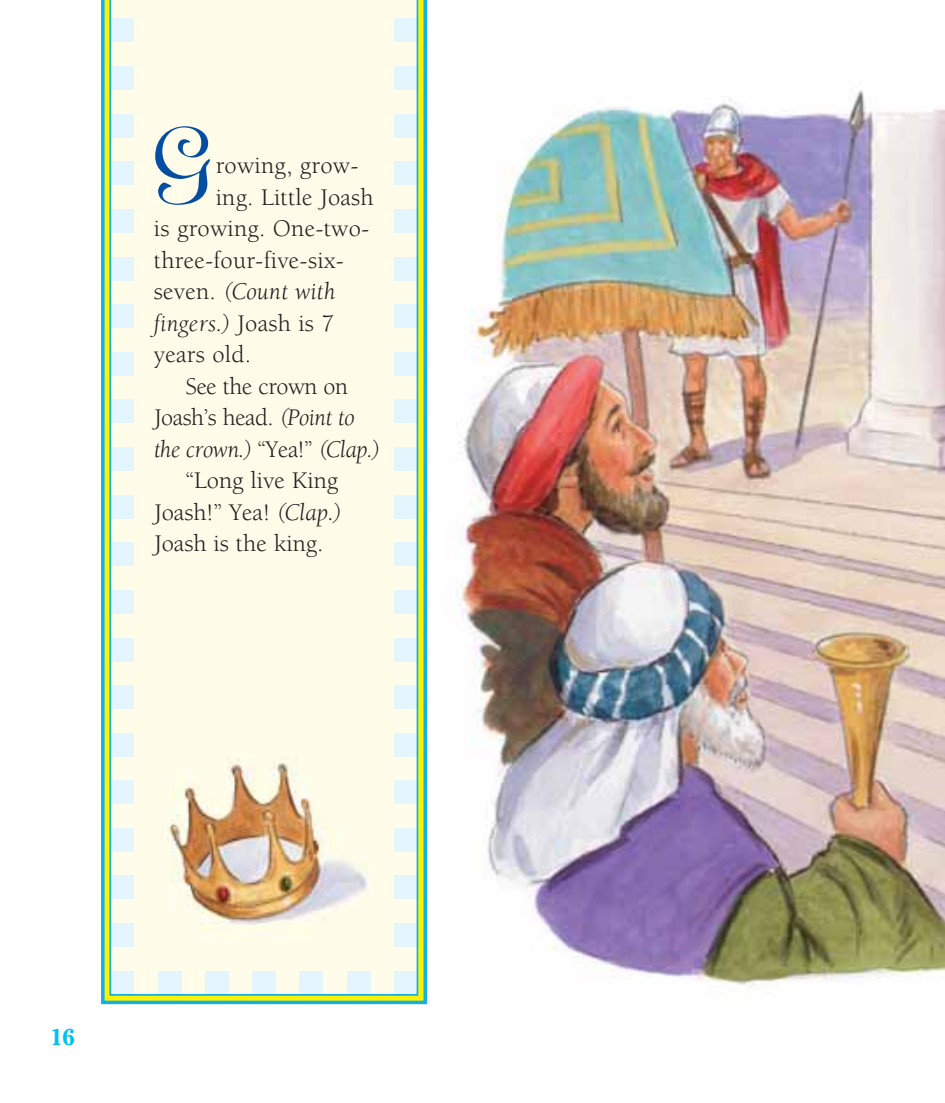
<style>
.page{position:relative;width:945px;height:1103px;background:#fff}
.page>*{position:absolute;margin:0;border:0;box-sizing:border-box;transform-origin:0 0}
.t1{font:123.2px "Linoscript";color:#034ea2}
.t2{font:24.5px "Berkeley";letter-spacing:.01em;color:#231f20}
.t3{font:italic 24.5px "Berkeley";letter-spacing:.01em;color:#231f20}
.t4{font:24.5px "Berkeley";letter-spacing:-.015em;color:#231f20}
.t5{font:italic 24.5px "Berkeley";letter-spacing:-.015em;color:#231f20}
.t6{font:700 22.75px "Cheltenham";color:#00c0f3}
.s1{font-style:normal}
.s2{font-style:italic}
</style>
<div class="page">
<svg style="left:101px;top:0;width:326px;height:1004px;background:#95d565"></svg>
<svg style="left:109px;top:0;width:309px;height:995px;background:#f9fbea"></svg>
<img style="left:456px;top:83px;width:489px;height:904px">
<img style="left:144px;top:744px;width:242px;height:210px">
<h1 class="t1" style="left:151px;top:90px;width:63px">G</h1>
<p class="t2" style="left:216px;top:156px;width:144px">rowing, grow-</p>
<p class="t2" style="left:216px;top:187px;width:159px">ing. Little Joash</p>
<p class="t2" style="left:154px;top:219px;width:217px">is growing. One-two-</p>
<p class="t2" style="left:154px;top:250px;width:192px">three-four-five-six-</p>
<p class="t3" style="left:154px;top:282px;width:183px"><span class="s1">seven.</span> (Count with</p>
<p class="t3" style="left:154px;top:313px;width:182px">fingers.) <span class="s1">Joash is 7</span></p>
<p class="t2" style="left:154px;top:345px;width:99px">years old.</p>
<p class="t4" style="left:186px;top:376px;width:164px">See the crown on</p>
<p class="t4" style="left:154px;top:408px;width:202px">Joash’s head. <span class="s2">(Point to</span></p>
<p class="t5" style="left:154px;top:439px;width:228px">the crown.) <span class="s1">“Yea!”</span> (Clap.)</p>
<p class="t2" style="left:186px;top:471px;width:154px">“Long live King</p>
<p class="t2" style="left:154px;top:502px;width:189px">Joash!” Yea! <span class="s2">(Clap.)</span></p>
<p class="t2" style="left:154px;top:534px;width:171px">Joash is the king.</p>
<p class="t6" style="left:50px;top:1028px;width:27px">16</p>
</div>
